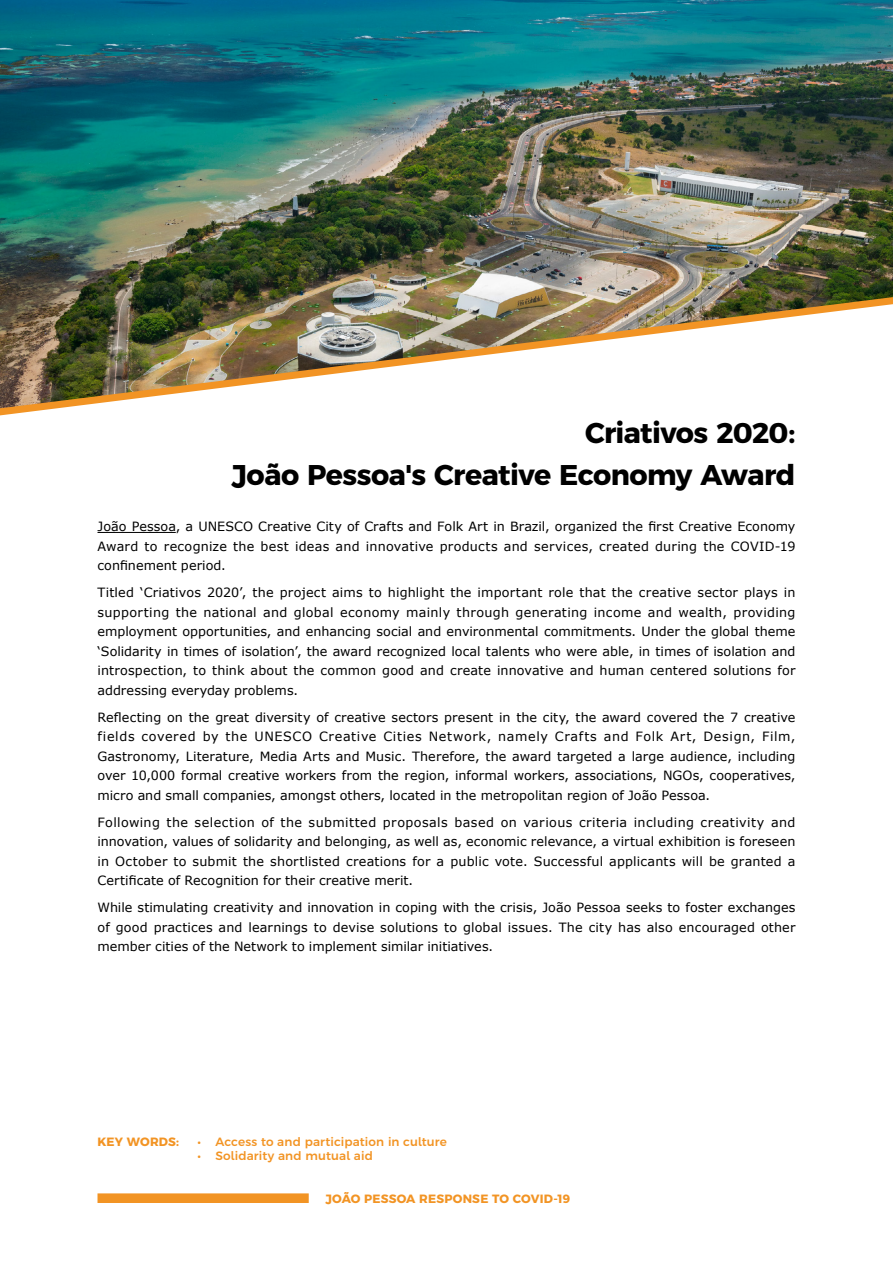
<style>
.page{position:relative;width:893px;height:1263px;background:#fff}
.page>*{position:absolute;margin:0;border:0;box-sizing:border-box;transform-origin:0 0}
.t1{font:700 28.5px/42px "Argentum Sans";letter-spacing:-.02em;color:#000;text-align:right}
.t2{font:12.75px/19.5px "Verdana";letter-spacing:.005em;color:#000;text-align:justify}
.t3{font:500 12px "Argentum Sans";letter-spacing:.01em;color:#f29424}
.t4{font:700 12px "Argentum Sans";letter-spacing:.015em;color:#f29424}
</style>
<div class="page">
<img style="left:0;top:0;width:893px;height:297px">
<hr style="left:98px;top:532px;width:78px;height:1px;background:#000">
<svg style="left:97px;top:1193px;width:212px;height:10px;background:#f2982d"></svg>
<img style="left:0;top:297px;width:893px;height:118px">
<h1 class="t1" style="left:231px;top:412px;width:566px">Criativos 2020:<br>João Pessoa's Creative Economy Award</h1>
<p class="t2" style="left:98px;top:517px;width:699px">João Pessoa, a UNESCO Creative City of Crafts and Folk Art in Brazil, organized the first Creative Economy Award to recognize the best ideas and innovative products and services, created during the COVID-19 confinement period.</p>
<p class="t2" style="left:98px;top:583px;width:699px">Titled ‘Criativos 2020’, the project aims to highlight the important role that the creative sector plays in supporting the national and global economy mainly through generating income and wealth, providing employment opportunities, and enhancing social and environmental commitments. Under the global theme ‘Solidarity in times of isolation’, the award recognized local talents who were able, in times of isolation and introspection, to think about the common good and create innovative and human centered solutions for addressing everyday problems.</p>
<p class="t2" style="left:98px;top:707px;width:699px">Reflecting on the great diversity of creative sectors present in the city, the award covered the 7 creative fields covered by the UNESCO Creative Cities Network, namely Crafts and Folk Art, Design, Film, Gastronomy, Literature, Media Arts and Music. Therefore, the award targeted a large audience, including over 10,000 formal creative workers from the region, informal workers, associations, NGOs, cooperatives, micro and small companies, amongst others, located in the metropolitan region of João Pessoa.</p>
<p class="t2" style="left:98px;top:812px;width:699px">Following the selection of the submitted proposals based on various criteria including creativity and innovation, values of solidarity and belonging, as well as, economic relevance, a virtual exhibition is foreseen in October to submit the shortlisted creations for a public vote. Successful applicants will be granted a Certificate of Recognition for their creative merit.</p>
<p class="t2" style="left:98px;top:898px;width:699px">While stimulating creativity and innovation in coping with the crisis, João Pessoa seeks to foster exchanges of good practices and learnings to devise solutions to global issues. The city has also encouraged other member cities of the Network to implement similar initiatives.</p>
<p class="t4" style="left:98px;top:1132px;width:83px">KEY WORDS:</p>
<p class="t3" style="left:197px;top:1132px;width:251px">• Access to and participation in culture</p>
<p class="t3" style="left:197px;top:1147px;width:177px">• Solidarity and mutual aid</p>
<p class="t4" style="left:326px;top:1189px;width:246px">JOÃO PESSOA RESPONSE TO COVID-19</p>
</div>
